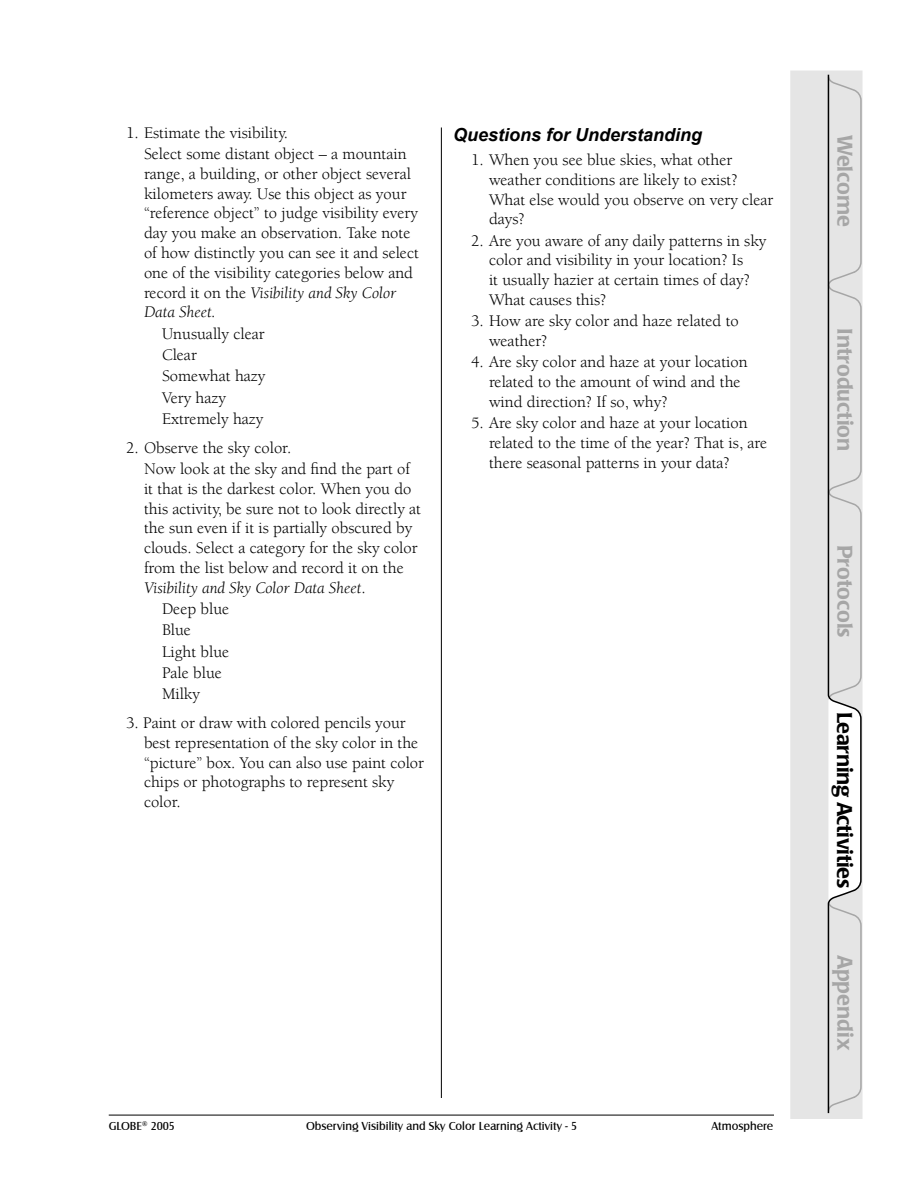
<style>
.page{position:relative;width:918px;height:1188px;background:#fff}
.page>*{position:absolute;margin:0;border:0;box-sizing:border-box;transform-origin:0 0}
.t1{font:500 21px "Poppl Laudatio";color:#a6a6a6}
.t2{font:500 21px "Poppl Laudatio";letter-spacing:-.015em;color:#000}
.HTML_H3{font:italic 700 18px "Arial";color:#000}
.HTML_Ordered_List{font:16.5px/19.8px "Berkeley";color:#000}
.HTML_Unordered_list{font:16.5px/19.8px "Berkeley";color:#000}
.t3{font:12px "Castle T";color:#000}
.s1{font-style:italic}
</style>
<div class="page">
<hr style="left:441px;top:128px;width:1px;height:970px;background:#000">
<hr style="left:109px;top:1115px;width:665px;height:1px;background:#000">
<div style="left:790px;top:71px;width:72px;height:1048px;background:#e5e5e5"></div>
<svg style="left:827px;top:73px;width:35px;height:1042px"></svg>
<p class="HTML_Ordered_List" style="left:126px;top:123px;width:163px">1. Estimate the visibility.</p>
<p class="HTML_Ordered_List" style="left:144px;top:144px;width:276px">Select some distant object – a mountain range, a building, or other object several kilometers away. Use this object as your “reference object” to judge visibility every day you make an observation. Take note of how distinctly you can see it and select one of the visibility categories below and record it on the <span class="s1">Visibility and Sky Color Data Sheet.</span></p>
<p class="HTML_Unordered_list" style="left:162px;top:324px;width:104px">Unusually clear</p>
<p class="HTML_Unordered_list" style="left:162px;top:345px;width:36px">Clear</p>
<p class="HTML_Unordered_list" style="left:162px;top:367px;width:105px">Somewhat hazy</p>
<p class="HTML_Unordered_list" style="left:162px;top:388px;width:66px">Very hazy</p>
<p class="HTML_Unordered_list" style="left:162px;top:409px;width:103px">Extremely hazy</p>
<p class="HTML_Ordered_List" style="left:126px;top:438px;width:167px">2. Observe the sky color.</p>
<p class="HTML_Unordered_list" style="left:144px;top:459px;width:279px">Now look at the sky and find the part of it that is the darkest color. When you do this activity, be sure not to look directly at the sun even if it is partially obscured by clouds. Select a category for the sky color from the list below and record it on the <span class="s1">Visibility and Sky Color Data Sheet</span>.</p>
<p class="HTML_Unordered_list" style="left:162px;top:599px;width:69px">Deep blue</p>
<p class="HTML_Unordered_list" style="left:162px;top:621px;width:31px">Blue</p>
<p class="HTML_Unordered_list" style="left:162px;top:642px;width:69px">Light blue</p>
<p class="HTML_Unordered_list" style="left:162px;top:663px;width:61px">Pale blue</p>
<p class="HTML_Unordered_list" style="left:162px;top:685px;width:40px">Milky</p>
<p class="HTML_Ordered_List" style="left:144px;top:713px;width:282px;text-indent:-18px">3. Paint or draw with colored pencils your best representation of the sky color in the “picture” box. You can also use paint color chips or photographs to represent sky color.</p>
<p class="HTML_H3" style="left:453px;top:123px;width:251px">Questions for Understanding</p>
<p class="HTML_Ordered_List" style="left:489px;top:150px;width:286px;text-indent:-18px">1. When you see blue skies, what other weather conditions are likely to exist?<br>What else would you observe on very clear days?</p>
<p class="HTML_Ordered_List" style="left:489px;top:231px;width:279px;text-indent:-18px">2. Are you aware of any daily patterns in sky color and visibility in your location? Is<br>it usually hazier at certain times of day?<br>What causes this?</p>
<p class="HTML_Ordered_List" style="left:489px;top:312px;width:251px;text-indent:-18px">3. How are sky color and haze related to weather?</p>
<p class="HTML_Ordered_List" style="left:489px;top:353px;width:260px;text-indent:-18px">4. Are sky color and haze at your location related to the amount of wind and the wind direction? If so, why?</p>
<p class="HTML_Ordered_List" style="left:489px;top:414px;width:280px;text-indent:-18px">5. Are sky color and haze at your location related to the time of the year? That is, are there seasonal patterns in your data?</p>
<p class="t3" style="left:109px;top:1119px;width:68px">GLOBE<sup>®</sup> 2005</p>
<p class="t3" style="left:306px;top:1119px;width:273px">Observing Visibility and Sky Color Learning Activity - 5</p>
<p class="t3" style="left:711px;top:1119px;width:63px">Atmosphere</p>
<p class="t1" style="left:857px;top:135px;width:94px;rotate:90deg">Welcome</p>
<p class="t1" style="left:857px;top:328px;width:125px;rotate:90deg">Introduction</p>
<p class="t1" style="left:857px;top:545px;width:94px;rotate:90deg">Protocols</p>
<p class="t2" style="left:857px;top:712px;width:178px;rotate:90deg">Learning Activities</p>
<p class="t1" style="left:857px;top:955px;width:97px;rotate:90deg">Appendix</p>
</div>
